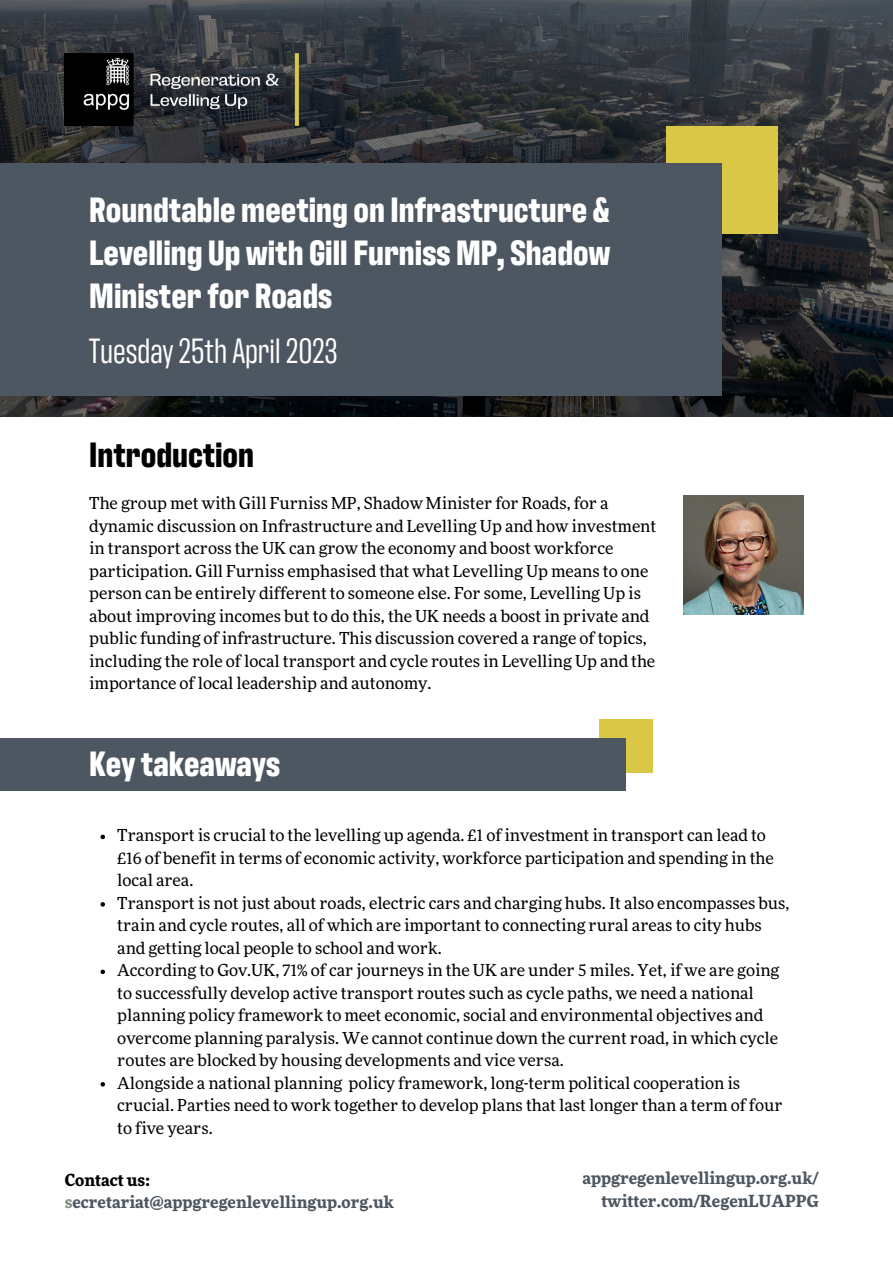
<style>
.page{position:relative;width:893px;height:1264px;background:#fff}
.page>*{position:absolute;margin:0;border:0;box-sizing:border-box;transform-origin:0 0}
.t1{font:700 36px/42.8px "Antarctican Headline";color:#fff;text-align:justify}
.t2{font:36px "Antarctican Headline";color:#fff}
.t3{font:700 36px "Antarctican Headline";color:#000}
.t4{font:16.5px/22.5px "More Pro";color:#000}
.t5{font:700 16.5px/22.5px "More Pro";color:#4d5761}
.s1{color:#000}
.s2{color:#788f74}
</style>
<div class="page">
<img style="left:0;top:0;width:892px;height:416px">
<img style="left:65px;top:53px;width:234px;height:72px">
<img style="left:683px;top:495px;width:120px;height:119px">
<div style="left:666px;top:126px;width:112px;height:107px;background:#dbc746"></div>
<div style="left:0;top:163px;width:721px;height:233px;background:#4d5761"></div>
<div style="left:599px;top:719px;width:53px;height:54px;background:#dbc746"></div>
<div style="left:0;top:738px;width:625px;height:52px;background:#4d5761"></div>
<svg style="left:100px;top:834px;width:5px;height:5px"></svg>
<svg style="left:100px;top:902px;width:5px;height:4px"></svg>
<svg style="left:100px;top:969px;width:5px;height:5px"></svg>
<svg style="left:100px;top:1082px;width:5px;height:4px"></svg>
<p class="t1" style="left:89px;top:190px;width:522px">Roundtablemeeting on Infrastructure &amp; Levelling Up with Gill FurnissMP, Shadow Minister for Roads</p>
<p class="t2" style="left:89px;top:334px;width:249px">Tuesday 25th April 2023</p>
<p class="t3" style="left:89px;top:438px;width:166px">Introduction</p>
<p class="t4" style="left:89px;top:493px;width:568px">The group met with Gill Furniss MP, Shadow Minister for Roads, for a dynamic discussion on Infrastructure and Levelling Up and how investment in transport across the UK can grow the economy and boost workforce participation. Gill Furniss emphasised that what Levelling Up means to one person can be entirely different to someone else. For some, Levelling Up is about improving incomes but to do this, the UK needs a boost in private and public funding of infrastructure. This discussion covered a range of topics, including the role of local transport and cycle routes in Levelling Up and the importance of local leadership and autonomy.</p>
<p class="t1" style="left:89px;top:743px;width:192px">Key takeaways</p>
<p class="t4" style="left:117px;top:825px;width:658px">Transport is crucial to the levelling up agenda. £1 of investment in transport can lead to £16 of benefit in terms of economic activity, workforce participation and spending in the local area.</p>
<p class="t4" style="left:117px;top:892px;width:673px">Transport is not just about roads, electric cars and charging hubs. It also encompasses bus, train and cycle routes, all of which are important to connecting rural areas to city hubs and getting local people to school and work.</p>
<p class="t4" style="left:117px;top:960px;width:663px">According to Gov.UK, 71% of car journeys in the UK are under 5 miles. Yet, if we are going to successfully develop active transport routes such as cycle paths, we need a national planning policy framework to meet economic, social and environmental objectives and overcome planning paralysis. We cannot continue down the current road, in which cycle routes are blocked by housing developments and vice versa.</p>
<p class="t4" style="left:117px;top:1072px;width:666px">Alongside a national planning policy framework, long-term political cooperation is crucial. Parties need to work together to develop plans that last longer than a term of four to five years.</p>
<p class="t5" style="left:65px;top:1169px;width:331px"><span class="s1">Contact us: </span><span class="s2">s</span>ecretariat@appgregenlevellingup.org.uk</p>
<p class="t5" style="left:582px;top:1168px;width:238px">appgregenlevellingup.org.uk/</p>
<p class="t5" style="left:601px;top:1190px;width:219px">twitter.com/RegenLUAPPG</p>
</div>
